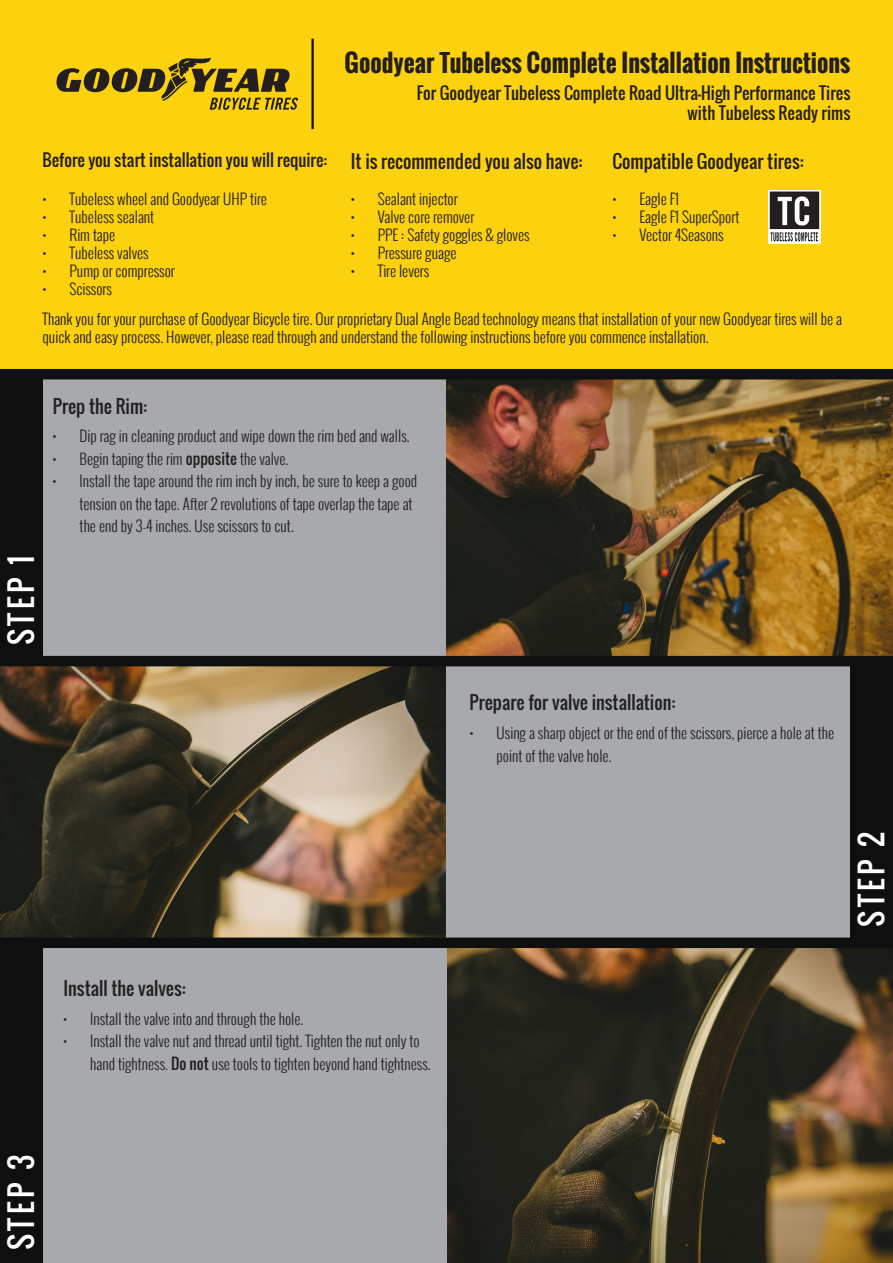
<style>
.page{position:relative;width:893px;height:1263px;background:#fff}
.page>*{position:absolute;margin:0;border:0;box-sizing:border-box;transform-origin:0 0}
.t1{font:30px "Oswald";letter-spacing:.11em;color:#fff}
.t2{font:700 24px "Oswald";color:#231f20}
.t3{font:18px "Oswald";color:#231f20}
.t4{font:16.5px/19.8px "Oswald";color:#231f20;text-align:right}
.t5{font:300 15px/22.5px "Oswald";color:#231f20}
.s1{font-weight:400}
</style>
<div class="page">
<div style="left:0;top:0;width:893px;height:374px;background:#fcd10d"></div>
<svg style="left:56px;top:58px;width:242px;height:52px"></svg>
<img style="left:0;top:666px;width:446px;height:271px">
<img style="left:447px;top:948px;width:446px;height:315px">
<div style="left:0;top:379px;width:446px;height:277px;background:#a8a9ad"></div>
<div style="left:0;top:379px;width:43px;height:287px;background:#0e0f0e"></div>
<div style="left:446px;top:666px;width:447px;height:277px;background:#a8a9ad"></div>
<div style="left:850px;top:661px;width:43px;height:282px;background:#0e0f0e"></div>
<div style="left:0;top:943px;width:447px;height:320px;background:#a8a9ad"></div>
<div style="left:0;top:948px;width:43px;height:315px;background:#0e0f0e"></div>
<img style="left:447px;top:379px;width:446px;height:277px">
<div style="left:0;top:656px;width:893px;height:10px;background:#0e0f0e"></div>
<div style="left:0;top:369px;width:893px;height:10px;background:#0e0f0e"></div>
<div style="left:0;top:937px;width:893px;height:11px;background:#0e0f0e"></div>
<hr style="left:311px;top:39px;width:3px;height:90px;background:#0e0f0e">
<img style="left:768px;top:190px;width:53px;height:54px">
<p class="t4" style="left:43px;top:150px;width:286px">Before you start installation you will require:</p>
<p class="t5" style="left:43px;top:187px;width:226px">• Tubeless wheel and Goodyear UHP tire</p>
<p class="t5" style="left:43px;top:205px;width:113px">• Tubeless sealant</p>
<p class="t5" style="left:43px;top:223px;width:74px">• Rim tape</p>
<p class="t5" style="left:43px;top:241px;width:108px">• Tubeless valves</p>
<p class="t5" style="left:43px;top:259px;width:134px">• Pump or compressor</p>
<p class="t5" style="left:43px;top:277px;width:71px">• Scissors</p>
<p class="t2" style="left:345px;top:45px;width:507px">Goodyear Tubeless Complete Installation Instructions</p>
<p class="t4" style="left:417px;top:83px;width:435px">For Goodyear Tubeless Complete Road Ultra-High Performance Tires with Tubeless Ready rims</p>
<p class="t3" style="left:351px;top:148px;width:233px">It is recommended you also have:</p>
<p class="t5" style="left:351px;top:187px;width:108px">• Sealant injector</p>
<p class="t5" style="left:351px;top:205px;width:125px">• Valve core remover</p>
<p class="t5" style="left:351px;top:223px;width:180px">• PPE : Safety goggles &amp; gloves</p>
<p class="t5" style="left:351px;top:241px;width:107px">• Pressure guage</p>
<p class="t5" style="left:351px;top:259px;width:80px">• Tire levers</p>
<p class="t3" style="left:612px;top:148px;width:193px">Compatible Goodyear tires:</p>
<p class="t5" style="left:612px;top:187px;width:68px">• Eagle F1</p>
<p class="t5" style="left:612px;top:205px;width:129px">• Eagle F1 SuperSport</p>
<p class="t5" style="left:612px;top:223px;width:113px">• Vector 4Seasons</p>
<p class="t5" style="left:43px;top:310px;width:801px;line-height:18px">Thank you for your purchase of Goodyear Bicycle tire. Our proprietary Dual Angle Bead technology means that installation of your new Goodyear tires will be a quick and easy process. However, please read through and understand the following instructions before you commence installation.</p>
<p class="t1" style="left:-2px;top:645px;width:91px;rotate:-90deg">STEP 1</p>
<p class="t3" style="left:53px;top:393px;width:96px">Prep the Rim:</p>
<p class="t5" style="left:53px;top:425px;width:359px">• Dip rag in cleaning product and wipe down the rim bed and walls.</p>
<p class="t5" style="left:53px;top:447px;width:237px">• Begin taping the rim <span class="s1">opposite</span> the valve.</p>
<p class="t5" style="left:80px;top:470px;width:339px;text-indent:-27px">• Install the tape around the rim inch by inch, be sure to keep a good tension on the tape. After 2 revolutions of tape overlap the tape at the end by 3-4 inches. Use scissors to cut.</p>
<p class="t3" style="left:470px;top:689px;width:207px">Prepare for valve installation:</p>
<p class="t5" style="left:497px;top:722px;width:339px;text-indent:-27px">• Using a sharp object or the end of the scissors, pierce a hole at the point of the valve hole.</p>
<p class="t3" style="left:63px;top:975px;width:124px">Install the valves:</p>
<p class="t5" style="left:63px;top:1007px;width:242px">• Install the valve into and through the hole.</p>
<p class="t5" style="left:90px;top:1030px;width:342px;text-indent:-27px">• Install the valve nut and thread until tight. Tighten the nut only to hand tightness. <span class="s1">Do not</span> use tools to tighten beyond hand tightness.</p>
<p class="t1" style="left:849px;top:927px;width:96px;rotate:-90deg">STEP 2</p>
<p class="t1" style="left:-2px;top:1250px;width:96px;rotate:-90deg">STEP 3</p>
</div>
